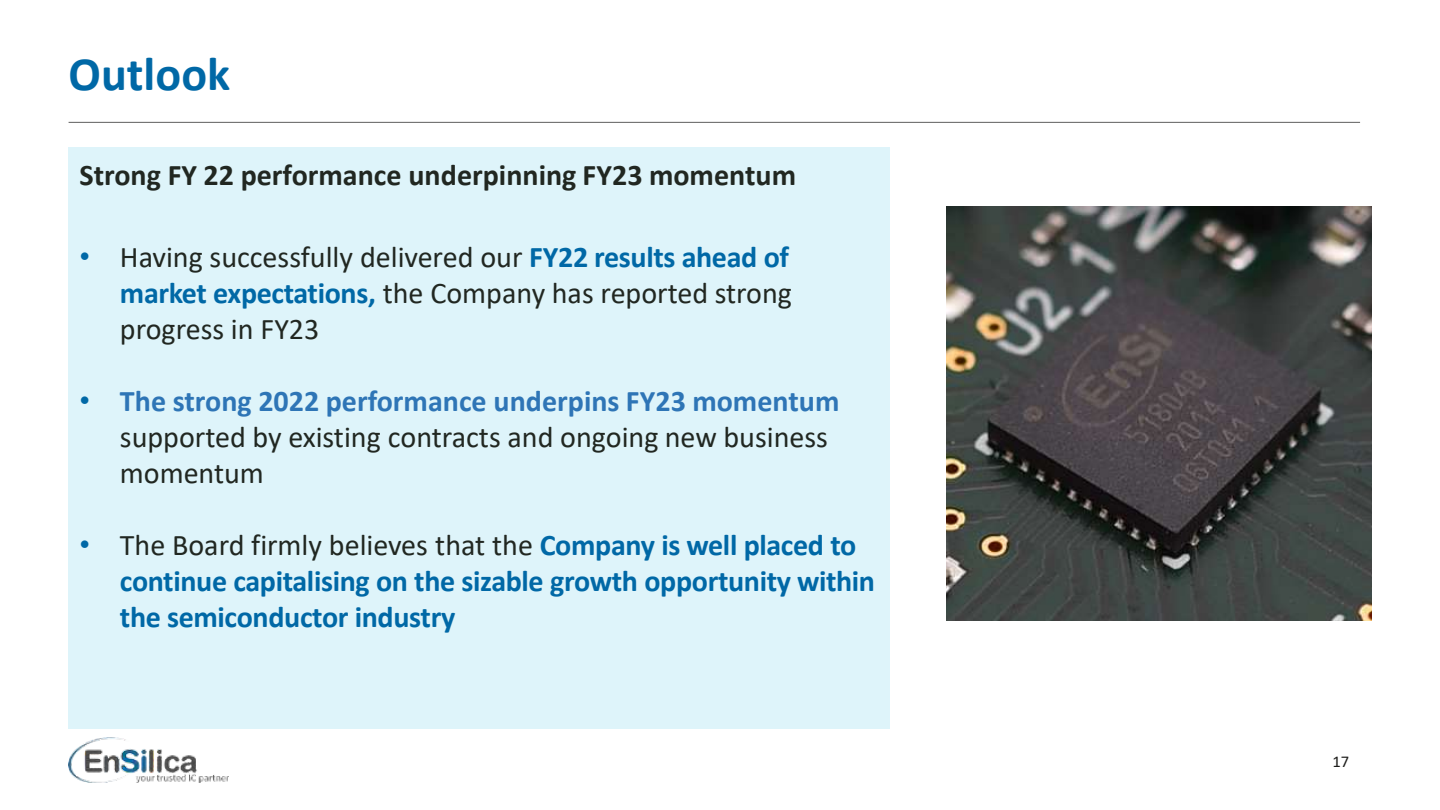
<style>
.page{position:relative;width:1440px;height:810px;background:#fff}
.page>*{position:absolute;margin:0;border:0;box-sizing:border-box;transform-origin:0 0}
.t1{font:700 48px "Calibri";color:#0068a6}
.t2{font:30.15px "Calibri";color:#212721}
.t3{font:700 30.15px "Calibri";letter-spacing:-.01em;color:#0068a6}
.t4{font:700 30px/36px "Calibri";letter-spacing:-.01em;color:#0068a6}
.t5{font:30px/36px "Calibri";color:#212721}
.t6{font:700 30px "Calibri";color:#2e75b6}
.t7{font:700 30px "Calibri";color:#212721}
.t8{font:16.5px "Calibri";color:#1d1d1b}
.s1{font-family:"Arial";color:#0068a6}
.s2{font-weight:700;color:#0068a6}
.s3{font-family:"Arial";font-weight:400;color:#0068a6}
.s4{font-family:"Arial";font-weight:400}
.s5{font-weight:400;color:#212721}
</style>
<div class="page">
<div style="left:69px;top:147px;width:821px;height:582px;background:#def4fa"></div>
<img style="left:69px;top:738px;width:159px;height:45px">
<hr style="left:69px;top:122px;width:1291px;height:1px;background:#70706f">
<img style="left:946px;top:207px;width:425px;height:414px">
<h1 class="t1" style="left:69px;top:40px;width:163px">Outlook</h1>
<p class="t7" style="left:79px;top:154px;width:718px">Strong FY 22 performance underpinning FY23 momentum</p>
<p class="t2" style="left:79px;top:236px;width:711px"><span class="s1">•</span> Having successfully delivered our <span class="s2">FY22 results ahead of</span></p>
<p class="t5" style="left:120px;top:274px;width:674px"><span class="s2">market expectations,</span> the Company has reported strong progress in FY23</p>
<p class="t6" style="left:79px;top:380px;width:762px"><span class="s3">•</span> The strong 2022 performance underpins FY23 momentum</p>
<p class="t2" style="left:120px;top:416px;width:710px">supported by existing contracts and ongoing new business</p>
<p class="t5" style="left:120px;top:454px;width:146px">momentum</p>
<p class="t4" style="left:120px;top:527px;width:757px;text-indent:-40px"><span class="s4">•</span> <span class="s5">The Board firmly believes that the</span> Company is well placed to continue capitalising on the sizable growth opportunity within</p>
<p class="t3" style="left:120px;top:596px;width:337px">the semiconductor industry</p>
<p class="t8" style="left:1332px;top:750px;width:18px">17</p>
</div>
